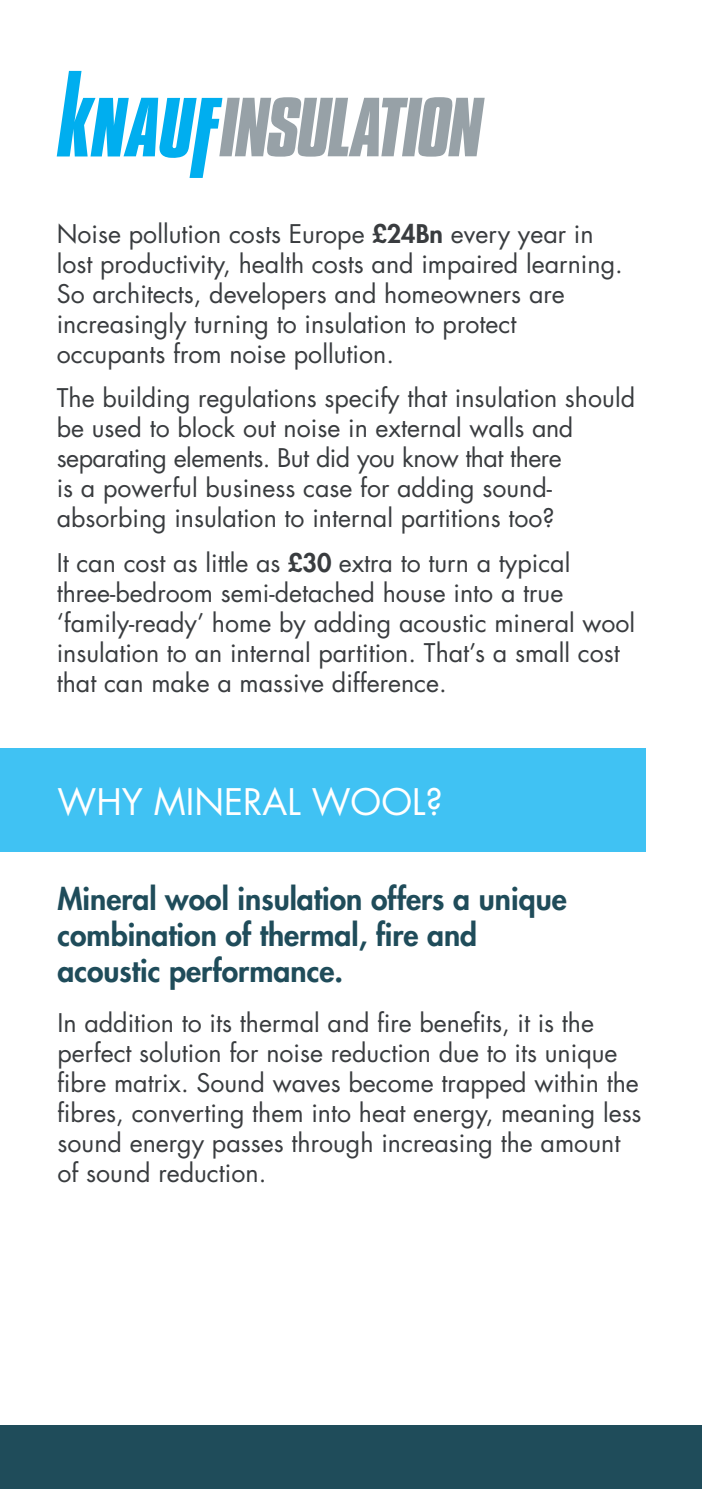
<style>
.page{position:relative;width:702px;height:1489px;background:#fff}
.page>*{position:absolute;margin:0;border:0;box-sizing:border-box;transform-origin:0 0}
.t1{font:35.5px "Futura Std";color:#fff}
.t2{font:800 30px/36px "Futura Std";color:#1f4c5a}
.t3{font:25px/30px "Futura Std";color:#393c3f}
.s1{font-weight:800}
</style>
<div class="page">
<svg style="left:57px;top:71px;width:427px;height:107px"></svg>
<div style="left:0;top:1424px;width:702px;height:64px;background:#1f4c5a"></div>
<div style="left:0;top:748px;width:645px;height:104px;background:#40c2f3"></div>
<p class="t3" style="left:57px;top:219px;width:567px">Noise pollution costs Europe <span class="s1">£24Bn</span> every year in lost productivity, health costs and impaired learning.<br>So architects, developers and homeowners are increasingly turning to insulation to protect occupants from noise pollution.</p>
<p class="t3" style="left:57px;top:383px;width:580px">The building regulations specify that insulation should be used to block out noise in external walls and separating elements. But did you know that there<br>is a powerful business case for adding sound&shy;absorbing insulation to internal partitions too?</p>
<p class="t3" style="left:57px;top:547px;width:580px">It can cost as little as <span class="s1">£30</span> extra to turn a typical three-bedroom semi-detached house into a true ‘family-ready’ home by adding acoustic mineral wool insulation to an internal partition. That’s a small cost that can make a massive difference.</p>
<p class="t1" style="left:58px;top:779px;width:387px">WHY MINERAL WOOL?</p>
<p class="t2" style="left:58px;top:881px;width:511px">Mineral wool insulation offers a unique combination of thermal, fire and acoustic performance.</p>
<p class="t3" style="left:58px;top:1008px;width:585px">In addition to its thermal and fire benefits, it is the perfect solution for noise reduction due to its unique fibre matrix. Sound waves become trapped within the fibres, converting them into heat energy, meaning less sound energy passes through increasing the amount of sound reduction.</p>
</div>
